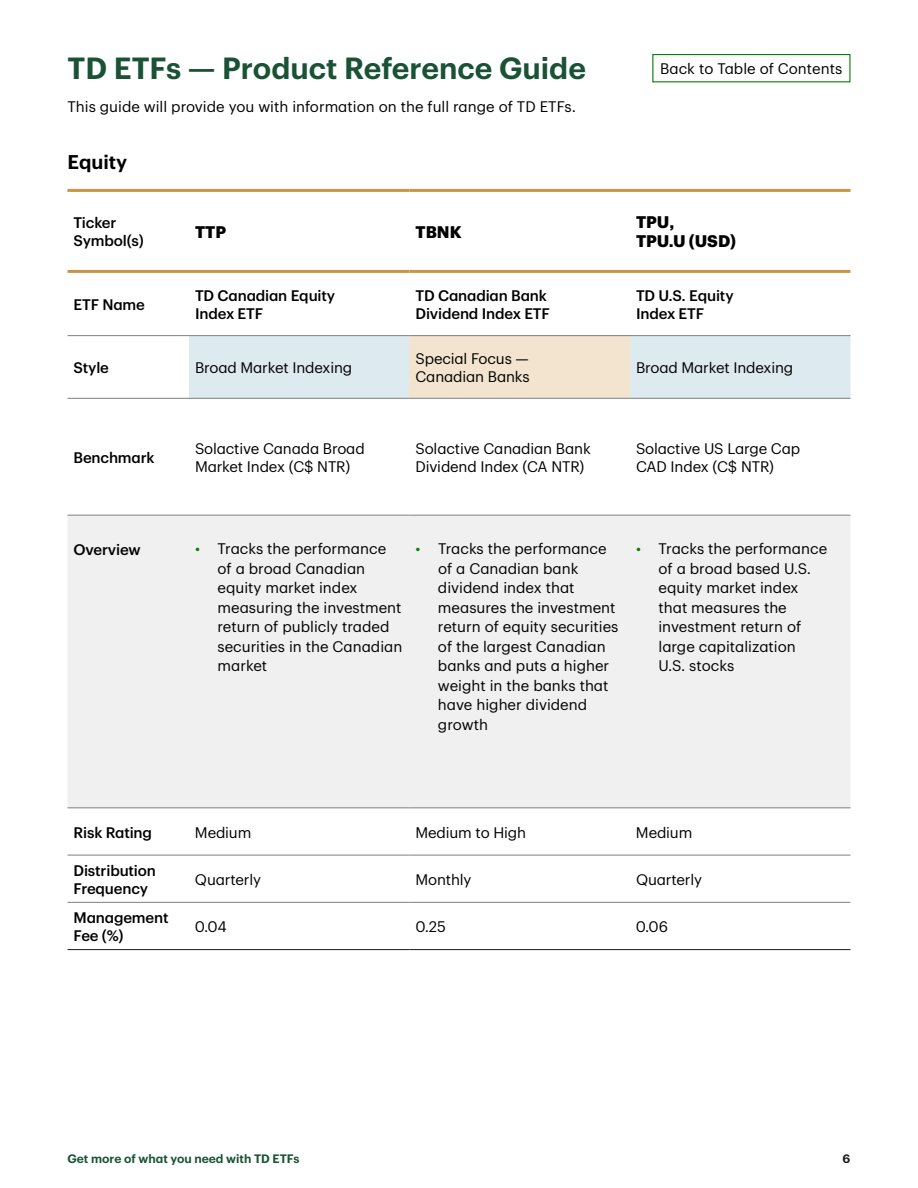
<style>
.page{position:relative;width:918px;height:1188px;background:#fff}
.page>*{position:absolute;margin:0;border:0;box-sizing:border-box;transform-origin:0 0}
.t1{font:600 30px "TD Graphik";color:#1a5236}
.t2{font:600 19.5px "TD Graphik";color:#000}
.t3{font:700 16.5px/19.5px "TD Graphik";color:#000}
.t4{font:15px/19.5px "TD Graphik";color:#000}
.t5{font:500 15px/18px "TD Graphik";letter-spacing:-.01em;color:#000}
.t6{font:600 12px "TD Graphik";color:#1a5236}
.t7{font:600 12px "TD Graphik";color:#1c1c1c}
.s1{color:#038203}
</style>
<div class="page">
<div style="left:189px;top:336px;width:661px;height:62px;background:#ddeaf0"></div>
<div style="left:410px;top:336px;width:220px;height:62px;background:#f2e4ce"></div>
<div style="left:68px;top:516px;width:782px;height:292px;background:#f0f0f0"></div>
<hr style="left:68px;top:189px;width:121px;height:3px;background:#cb9545">
<hr style="left:189px;top:189px;width:221px;height:3px;background:#cb9545">
<hr style="left:410px;top:189px;width:220px;height:3px;background:#cb9545">
<hr style="left:630px;top:189px;width:220px;height:3px;background:#cb9545">
<hr style="left:189px;top:808px;width:221px;height:1px;background:#808080">
<hr style="left:410px;top:808px;width:220px;height:1px;background:#808080">
<hr style="left:630px;top:808px;width:220px;height:1px;background:#808080">
<hr style="left:68px;top:270px;width:121px;height:3px;background:#cb9545">
<hr style="left:189px;top:270px;width:221px;height:3px;background:#cb9545">
<hr style="left:410px;top:270px;width:220px;height:3px;background:#cb9545">
<hr style="left:630px;top:270px;width:220px;height:3px;background:#cb9545">
<hr style="left:68px;top:398px;width:121px;height:1px;background:#808080">
<hr style="left:189px;top:398px;width:221px;height:1px;background:#808080">
<hr style="left:410px;top:398px;width:220px;height:1px;background:#808080">
<hr style="left:630px;top:398px;width:220px;height:1px;background:#808080">
<hr style="left:410px;top:515px;width:220px;height:1px;background:#808080">
<hr style="left:630px;top:515px;width:220px;height:1px;background:#808080">
<hr style="left:189px;top:335px;width:221px;height:1px;background:#808080">
<hr style="left:410px;top:335px;width:220px;height:1px;background:#808080">
<hr style="left:630px;top:335px;width:220px;height:1px;background:#808080">
<hr style="left:410px;top:855px;width:220px;height:1px;background:#808080">
<hr style="left:630px;top:855px;width:220px;height:1px;background:#808080">
<hr style="left:68px;top:515px;width:121px;height:1px;background:#808080">
<hr style="left:189px;top:515px;width:221px;height:1px;background:#808080">
<hr style="left:68px;top:808px;width:121px;height:1px;background:#808080">
<hr style="left:68px;top:855px;width:121px;height:1px;background:#808080">
<hr style="left:189px;top:855px;width:221px;height:1px;background:#808080">
<hr style="left:68px;top:335px;width:121px;height:1px;background:#808080">
<hr style="left:68px;top:902px;width:121px;height:1px;background:#808080">
<hr style="left:189px;top:902px;width:221px;height:1px;background:#808080">
<hr style="left:410px;top:902px;width:220px;height:1px;background:#808080">
<hr style="left:630px;top:902px;width:220px;height:1px;background:#808080">
<hr style="left:68px;top:949px;width:121px;height:1px;background:#1a1a1a">
<hr style="left:189px;top:949px;width:221px;height:1px;background:#1a1a1a">
<hr style="left:410px;top:949px;width:220px;height:1px;background:#1a1a1a">
<hr style="left:630px;top:949px;width:220px;height:1px;background:#1a1a1a">
<div style="left:652px;top:54px;width:198px;height:28px;border:1px solid #038203"></div>
<h2 class="t1" style="left:68px;top:45px;width:520px">TD ETFs — Product Reference Guide</h2>
<p class="t4" style="left:660px;top:58px;width:184px">Back to Table of Contents</p>
<p class="t4" style="left:68px;top:95px;width:510px">This guide will provide you with information on the full range of TD ETFs.</p>
<h3 class="t2" style="left:67px;top:147px;width:61px">Equity</h3>
<p class="t5" style="left:74px;top:212px;width:72px">Ticker<br>Symbol(s)</p>
<p class="t3" style="left:195px;top:221px;width:33px">TTP</p>
<p class="t3" style="left:416px;top:221px;width:48px">TBNK</p>
<p class="t3" style="left:636px;top:211px;width:102px">TPU,<br>TPU.U (USD)</p>
<p class="t5" style="left:74px;top:295px;width:73px">ETF Name</p>
<p class="t5" style="left:195px;top:286px;width:142px">TD Canadian Equity<br>Index ETF</p>
<p class="t5" style="left:416px;top:286px;width:136px">TD Canadian Bank<br>Dividend Index ETF</p>
<p class="t5" style="left:636px;top:286px;width:99px">TD U.S. Equity<br>Index ETF</p>
<p class="t5" style="left:74px;top:358px;width:37px">Style</p>
<p class="t4" style="left:195px;top:357px;width:159px">Broad Market Indexing</p>
<p class="t4" style="left:416px;top:348px;width:116px;line-height:18px">Special Focus —<br>Canadian Banks</p>
<p class="t4" style="left:636px;top:357px;width:159px">Broad Market Indexing</p>
<p class="t5" style="left:74px;top:447px;width:83px">Benchmark</p>
<p class="t4" style="left:195px;top:438px;width:171px;line-height:18px">Solactive Canada Broad<br>Market Index (C$ NTR)</p>
<p class="t4" style="left:416px;top:438px;width:177px;line-height:18px">Solactive Canadian Bank<br>Dividend Index (CA NTR)</p>
<p class="t4" style="left:636px;top:438px;width:166px;line-height:18px">Solactive US Large Cap<br>CAD Index (C$ NTR)</p>
<p class="t5" style="left:74px;top:539px;width:69px">Overview</p>
<p class="t4" style="left:218px;top:538px;width:186px;text-indent:-22px"><span class="s1">•</span> Tracks the performance of a broad Canadian equity market index measuring the investment return of publicly traded securities in the Canadian market</p>
<p class="t4" style="left:438px;top:538px;width:182px;text-indent:-22px"><span class="s1">•</span> Tracks the performance of a Canadian bank dividend index that measures the investment return of equity securities of the largest Canadian banks and puts a higher weight in the banks that have higher dividend growth</p>
<p class="t4" style="left:658px;top:538px;width:170px;text-indent:-22px"><span class="s1">•</span> Tracks the performance of a broad based U.S. equity market index that measures the investment return of large capitalization<br>U.S. stocks</p>
<p class="t5" style="left:73px;top:822px;width:80px">Risk Rating</p>
<p class="t4" style="left:195px;top:821px;width:58px">Medium</p>
<p class="t4" style="left:415px;top:821px;width:112px">Medium to High</p>
<p class="t4" style="left:636px;top:821px;width:58px">Medium</p>
<p class="t5" style="left:73px;top:860px;width:84px">Distribution<br>Frequency</p>
<p class="t4" style="left:195px;top:868px;width:68px">Quarterly</p>
<p class="t4" style="left:416px;top:868px;width:58px">Monthly</p>
<p class="t4" style="left:636px;top:868px;width:68px">Quarterly</p>
<p class="t5" style="left:73px;top:908px;width:97px">Management<br>Fee (%)</p>
<p class="t4" style="left:195px;top:916px;width:33px">0.04</p>
<p class="t4" style="left:415px;top:916px;width:32px">0.25</p>
<p class="t4" style="left:636px;top:916px;width:33px">0.06</p>
<p class="t6" style="left:68px;top:1150px;width:234px">Get more of what you need with TD ETFs</p>
<p class="t7" style="left:843px;top:1150px;width:9px">6</p>
</div>
